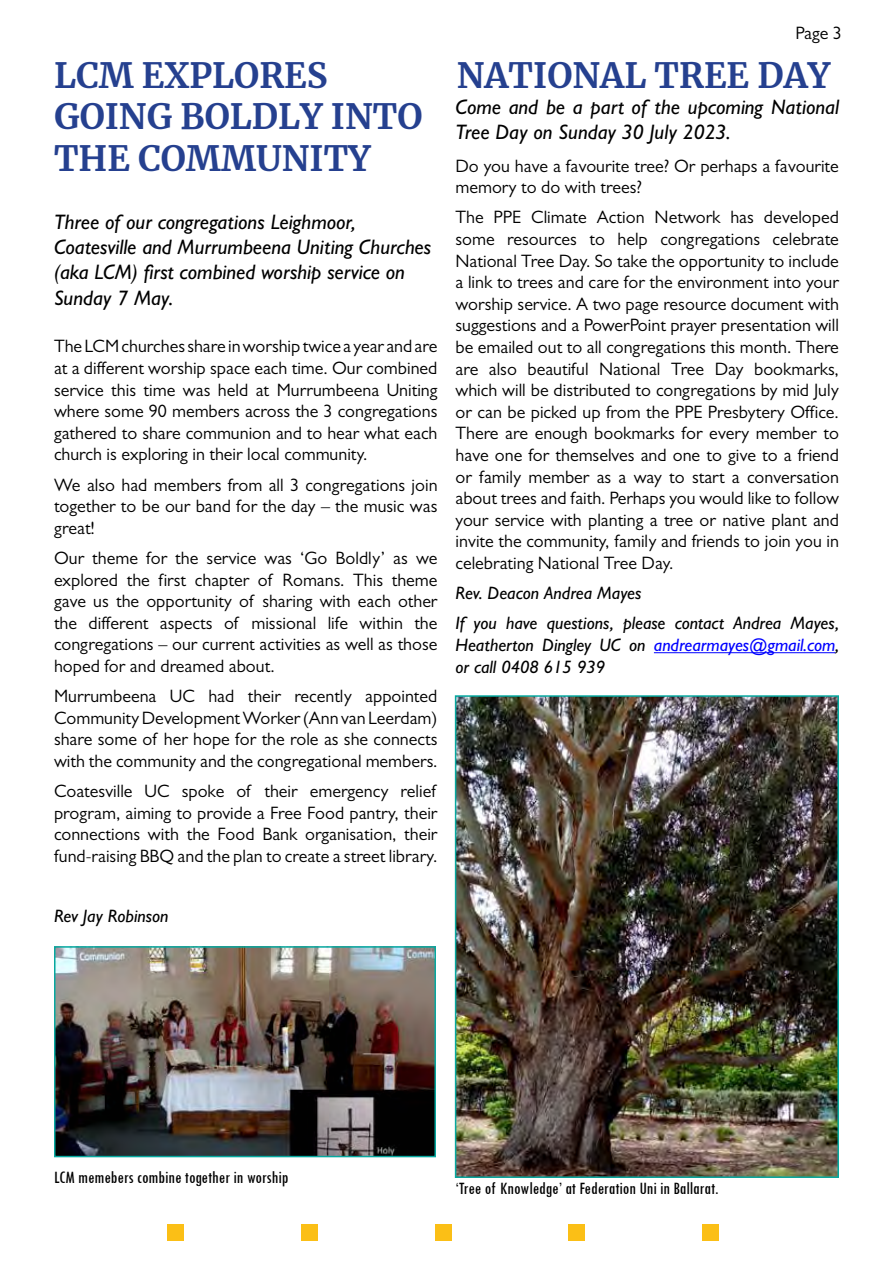
<style>
.page{position:relative;width:893px;height:1263px;background:#fff}
.page>*{position:absolute;margin:0;border:0;box-sizing:border-box;transform-origin:0 0}
.t1{font:700 34.5px/41.4px "Merriweather";color:#25408f}
.t2{font:italic 500 21px/25.2px "Gill Sans";color:#000}
.t3{font:18px/21.6px "Gill Sans";color:#000;text-align:justify}
.t4{font:italic 500 18px/30.2px "Gill Sans";color:#000}
.t5{font:condensed 18px "Tw Cen";color:#000}
.s1{color:#00f}
</style>
<div class="page">
<div style="left:168px;top:1225px;width:16px;height:16px;background:#fbbf16"></div>
<div style="left:302px;top:1225px;width:16px;height:16px;background:#fbbf16"></div>
<div style="left:435px;top:1225px;width:16px;height:16px;background:#fbbf16"></div>
<div style="left:569px;top:1225px;width:16px;height:16px;background:#fbbf16"></div>
<div style="left:702px;top:1225px;width:17px;height:16px;background:#fbbf16"></div>
<img style="left:57px;top:949px;width:376px;height:205px">
<div style="left:54px;top:946px;width:382px;height:211px;border:2px solid #06a89f"></div>
<hr style="left:654px;top:652px;width:181px;height:1px;background:#00f">
<img style="left:458px;top:698px;width:378px;height:477px">
<div style="left:455px;top:695px;width:384px;height:483px;border:2px solid #06a89f"></div>
<h1 class="t1" style="left:54px;top:54px;width:370px">LCM EXPLORES<br>GOING BOLDLY INTO<br>THE COMMUNITY</h1>
<p class="t2" style="left:54px;top:209px;width:379px">Three of our congregations Leighmoor, Coatesville and Murrumbeena Uniting Churches (aka LCM) first combined worship service on Sunday 7 May.</p>
<p class="t3" style="left:54px;top:336px;width:385px">The LCM churches share in worship twice a year and are at a different worship space each time. Our combined service this time was held at Murrumbeena Uniting where some 90 members across the 3 congregations gathered to share communion and to hear what each church is exploring in their local community.</p>
<p class="t3" style="left:54px;top:474px;width:385px">We also had members from all 3 congregations join together to be our band for the day – the music was great!</p>
<p class="t3" style="left:54px;top:547px;width:385px">Our theme for the service was ‘Go Boldly’ as we explored the first chapter of Romans. This theme gave us the opportunity of sharing with each other the different aspects of missional life within the congregations – our current activities as well as those hoped for and dreamed about.</p>
<p class="t3" style="left:54px;top:685px;width:385px">Murrumbeena UC had their recently appointed Community Development Worker (Ann van Leerdam) share some of her hope for the role as she connects with the community and the congregational members.</p>
<p class="t3" style="left:54px;top:780px;width:385px">Coatesville UC spoke of their emergency relief program, aiming to provide a Free Food pantry, their connections with the Food Bank organisation, their fund-raising BBQ and the plan to create a street library.</p>
<p class="t4" style="left:54px;top:900px;width:116px">Rev Jay Robinson</p>
<p class="t3" style="left:795px;top:22px;width:48px">Page 3</p>
<h1 class="t1" style="left:457px;top:54px;width:375px">NATIONAL TREE DAY</h1>
<p class="t2" style="left:455px;top:94px;width:385px">Come and be a part of the upcoming National<br>Tree Day on Sunday 30 July 2023.</p>
<p class="t3" style="left:455px;top:155px;width:385px">Do you have a favourite tree? Or perhaps a favourite memory to do with trees?</p>
<p class="t3" style="left:455px;top:206px;width:385px">The PPE Climate Action Network has developed some resources to help congregations celebrate National Tree Day. So take the opportunity to include a link to trees and care for the environment into your worship service. A two page resource document with suggestions and a PowerPoint prayer presentation will be emailed out to all congregations this month. There are also beautiful National Tree Day bookmarks, which will be distributed to congregations by mid July or can be picked up from the PPE Presbytery Office.<br>There are enough bookmarks for every member to have one for themselves and one to give to a friend or family member as a way to start a conversation about trees and faith. Perhaps you would like to follow your service with planting a tree or native plant and invite the community, family and friends to join you in celebrating National Tree Day.</p>
<p class="t4" style="left:455px;top:578px;width:385px">Rev. Deacon Andrea Mayes<br>If you have questions, please contact Andrea Mayes,</p>
<p class="t4" style="left:455px;top:634px;width:385px;line-height:21.6px">Heatherton Dingley UC on <span class="s1">andrearmayes@gmail.com</span>, or call 0408 615 939</p>
<p class="t5" style="left:54px;top:1167px;width:236px">LCM memebers combine together in worship</p>
<p class="t5" style="left:455px;top:1177px;width:264px">‘Tree of Knowledge’ at Federation Uni in Ballarat.</p>
</div>
